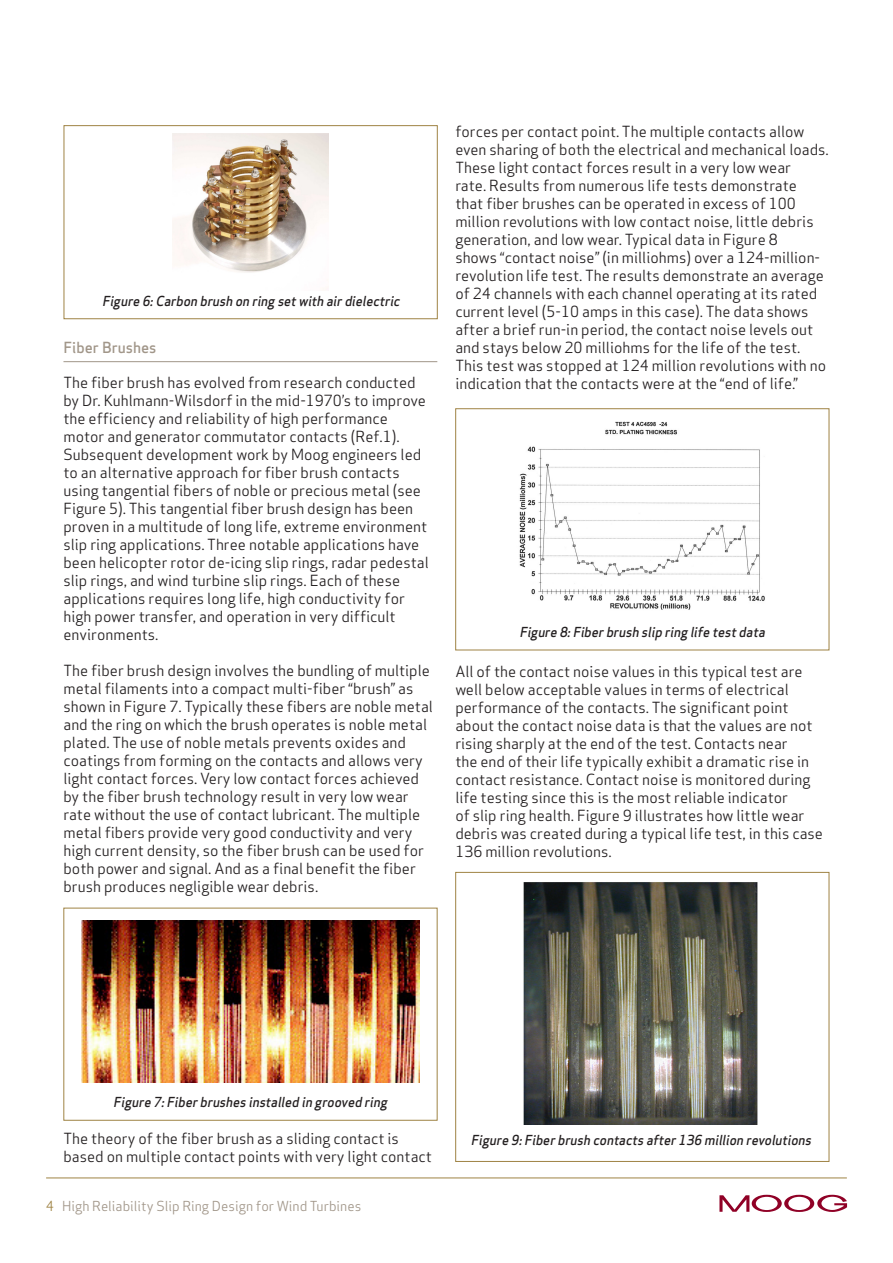
<style>
.page{position:relative;width:893px;height:1263px;background:#fff}
.page>*{position:absolute;margin:0;border:0;box-sizing:border-box;transform-origin:0 0}
.t1{font:15px/18px "Apex Sans";color:#231f20}
.t2{font:500 15px "Apex Sans";color:#a19689}
.t3{font:italic 500 13.5px "Apex Sans";color:#231f20;scale:.96 1}
.t4{font:13.5px "Apex Sans";color:#a19689}
.s1{color:#9f8344}
</style>
<div class="page">
<svg style="left:719px;top:1195px;width:128px;height:17px"></svg>
<hr style="left:46px;top:1178px;width:801px;height:1px;background:#9f8344">
<hr style="left:63px;top:361px;width:374px;height:1px;background:#a19689">
<img style="left:81px;top:921px;width:339px;height:161px">
<img style="left:519px;top:421px;width:246px;height:189px">
<div style="left:455px;top:408px;width:374px;height:242px;border:1px solid #9f8344"></div>
<div style="left:455px;top:872px;width:374px;height:289px;border:1px solid #9f8344"></div>
<img style="left:523px;top:882px;width:234px;height:242px">
<img style="left:172px;top:134px;width:157px;height:139px">
<div style="left:64px;top:125px;width:373px;height:194px;border:1px solid #9f8344"></div>
<p class="t3" style="left:102px;top:289px;width:315px">Figure 6:Carbon brush on ring setwith airdielectric</p>
<p class="t2" style="left:63px;top:335px;width:95px">Fiber Brushes</p>
<p class="t1" style="left:63px;top:372px;width:367px">The fiber brush has evolved from research conducted by Dr. Kuhlmann-Wilsdorf in the mid-1970’s to improve the efficiency and reliability of high performance motor and generator commutator contacts (Ref.1).<br>Subsequent development work by Moog engineers led to an alternative approach for fiber brush contacts using tangential fibers of noble or precious metal (see Figure 5). This tangential fiber brush design has been proven in a multitude of long life, extreme environment slip ring applications. Three notable applications have been helicopter rotor de-icing slip rings, radar pedestal slip rings, and wind turbine slip rings. Each of these applications requires long life, high conductivity for high power transfer, and operation in very difficult environments.</p>
<p class="t1" style="left:63px;top:660px;width:371px">The fiber brush design involves the bundling of multiple metal filaments into a compact multi-fiber “brush” as shown in Figure 7. Typically these fibers are noble metal and the ring on which the brush operates is noble metal plated. The use of noble metals prevents oxides and coatings from forming on the contacts and allows very light contact forces. Very low contact forces achieved by the fiber brush technology result in very low wear rate without the use of contact lubricant. The multiple metal fibers provide very good conductivity and very high current density, so the fiber brush can be used for both power and signal. And as a final benefit the fiber brush produces negligible wear debris.</p>
<p class="t1" style="left:455px;top:121px;width:375px">forces per contact point. The multiple contacts allow even sharing of both the electrical and mechanical loads.<br>These light contact forces result in a very low wear<br>rate. Results from numerous life tests demonstrate that fiber brushes can be operated in excess of 100 million revolutions with low contact noise, little debris generation, and low wear. Typical data in Figure 8<br>shows “contact noise” (in milliohms) over a 124-million&shy;revolution life test. The results demonstrate an average of 24 channels with each channel operating at its rated current level (5-10 amps in this case). The data shows after a brief run-in period, the contact noise levels out and stays below 20 milliohms for the life of the test.<br>This test was stopped at 124 million revolutions with no indication that the contacts were at the “end of life.”</p>
<p class="t3" style="left:519px;top:620px;width:261px">Figure 8:Fiberbrush slip ring life testdata</p>
<p class="t1" style="left:455px;top:661px;width:369px">All of the contact noise values in this typical test are well below acceptable values in terms of electrical performance of the contacts. The significant point about the contact noise data is that the values are not rising sharply at the end of the test. Contacts near<br>the end of their life typically exhibit a dramatic rise in contact resistance. Contact noise is monitored during life testing since this is the most reliable indicator<br>of slip ring health. Figure 9 illustrates how little wear debris was created during a typical life test, in this case 136 million revolutions.</p>
<p class="t3" style="left:113px;top:1090px;width:291px">Figure 7:Fiberbrushesinstalled in grooved ring</p>
<p class="t1" style="left:63px;top:1128px;width:370px">The theory of the fiber brush as a sliding contact is based on multiple contact points with very light contact</p>
<p class="t4" style="left:46px;top:1195px;width:317px"><span class="s1">4</span> High Reliability Slip Ring Design for Wind Turbines</p>
<p class="t3" style="left:471px;top:1128px;width:360px">Figure 9:Fiberbrush contactsafter136 million revolutions</p>
</div>
